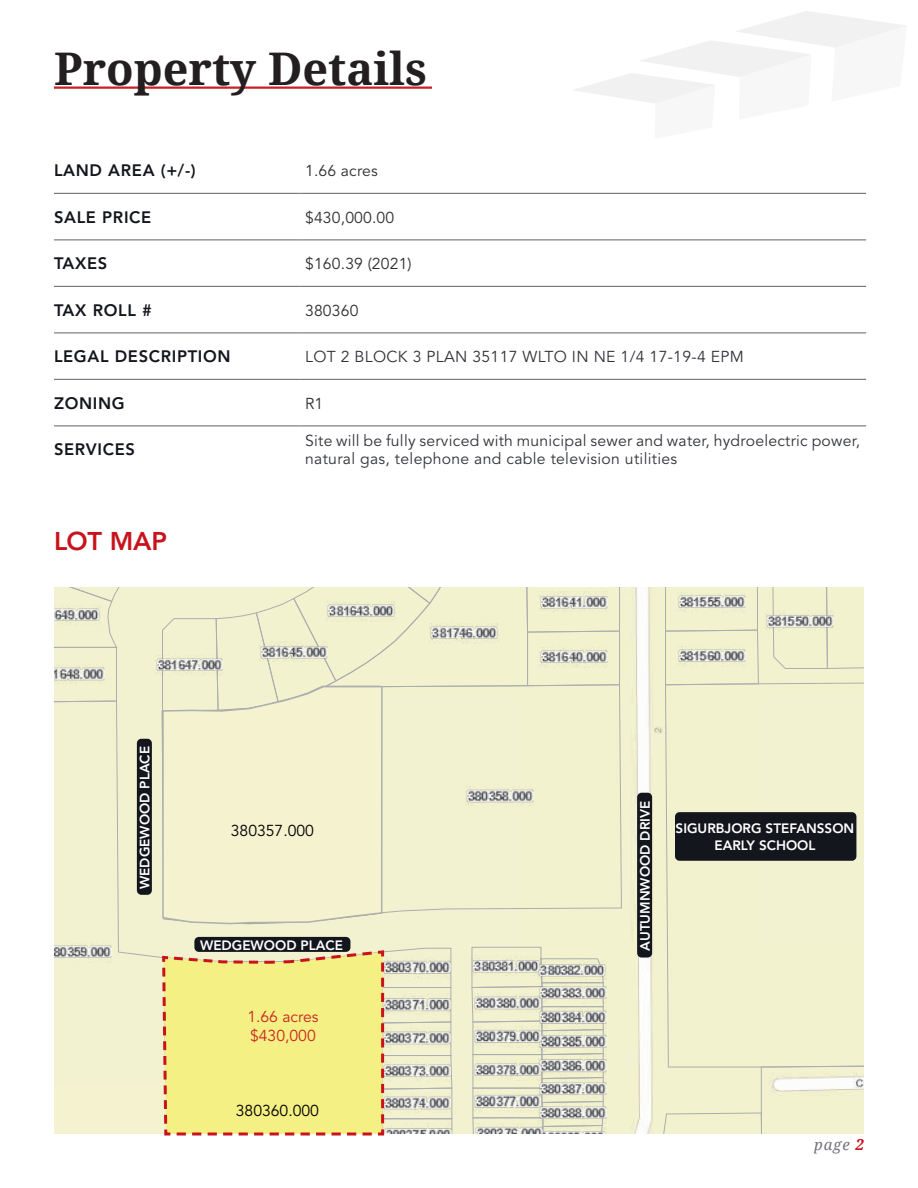
<style>
.page{position:relative;width:918px;height:1188px;background:#fff}
.page>*{position:absolute;margin:0;border:0;box-sizing:border-box;transform-origin:0 0}
.t1{font:700 45px "Droid Serif";color:#231f20}
.t2{font:800 25.5px "Avenir LT Std";letter-spacing:-.01em;color:#c8131b}
.t3{font:800 16.5px "Avenir LT Std";letter-spacing:.04em;color:#14161d}
.t4{font:15.75px/18px "Avenir LT Std";letter-spacing:.02em;color:#313339}
.t5{font:15.75px "Avenir LT Std";letter-spacing:.01em;color:#312f30}
.t6{font:15.75px "Avenir LT Std";color:#000}
.t7{font:15.75px/18.9px "Avenir LT Std";color:#ca2521}
.t8{font:italic 15px "Droid Serif";color:#727379}
.t9{font:800 13.5px/16.2px "Avenir LT Std";color:#fff;text-align:center}
.s1{font-weight:700;color:#c8131b}
</style>
<div class="page">
<svg style="left:574px;top:11px;width:332px;height:92px"></svg>
<hr style="left:54px;top:193px;width:245px;height:1px;background:#727379">
<hr style="left:299px;top:193px;width:567px;height:1px;background:#727379">
<hr style="left:54px;top:239px;width:245px;height:1px;background:#727379">
<hr style="left:299px;top:239px;width:567px;height:1px;background:#727379">
<hr style="left:54px;top:286px;width:245px;height:1px;background:#727379">
<hr style="left:299px;top:286px;width:567px;height:1px;background:#727379">
<hr style="left:54px;top:332px;width:245px;height:1px;background:#727379">
<hr style="left:299px;top:332px;width:567px;height:1px;background:#727379">
<hr style="left:54px;top:379px;width:245px;height:1px;background:#727379">
<hr style="left:299px;top:379px;width:567px;height:1px;background:#727379">
<hr style="left:54px;top:425px;width:245px;height:1px;background:#727379">
<hr style="left:299px;top:425px;width:567px;height:1px;background:#727379">
<hr style="left:54px;top:87px;width:378px;height:2px;background:#c82026">
<svg style="left:129px;top:588px;width:536px;height:546px;background:#f2f1d2"></svg>
<div style="left:54px;top:588px;width:75px;height:112px;background:#f3f2d0"></div>
<div style="left:665px;top:689px;width:199px;height:372px;background:#f2f2cf"></div>
<div style="left:383px;top:689px;width:239px;height:225px;background:#f3f2d0"></div>
<svg style="left:462px;top:588px;width:402px;height:101px;background:#f0f0d1"></svg>
<div style="left:162px;top:588px;width:300px;height:125px;background:#f2f2cf"></div>
<svg style="left:525px;top:588px;width:96px;height:99px;background:#ededcc"></svg>
<div style="left:772px;top:588px;width:92px;height:81px;background:#f2f2cf"></div>
<svg style="left:665px;top:588px;width:94px;height:98px;background:#ededcc"></svg>
<div style="left:54px;top:700px;width:113px;height:434px;background:#f3f2d0"></div>
<svg style="left:640px;top:1061px;width:224px;height:73px;background:#f0f0d2"></svg>
<svg style="left:471px;top:946px;width:133px;height:188px;background:#e6e6c9"></svg>
<img style="left:538px;top:1032px;width:68px;height:19px">
<img style="left:538px;top:983px;width:68px;height:21px">
<img style="left:538px;top:1079px;width:68px;height:21px">
<img style="left:537px;top:959px;width:69px;height:21px">
<img style="left:542px;top:1128px;width:64px;height:6px">
<img style="left:538px;top:1055px;width:68px;height:20px">
<img style="left:538px;top:1008px;width:68px;height:20px">
<img style="left:538px;top:1103px;width:68px;height:21px">
<img style="left:473px;top:994px;width:68px;height:19px">
<img style="left:473px;top:1092px;width:68px;height:20px">
<img style="left:473px;top:1027px;width:68px;height:20px">
<img style="left:475px;top:1124px;width:67px;height:10px">
<img style="left:472px;top:955px;width:69px;height:21px">
<img style="left:54px;top:942px;width:58px;height:21px">
<img style="left:473px;top:1060px;width:68px;height:20px">
<img style="left:678px;top:592px;width:67px;height:21px">
<img style="left:766px;top:610px;width:67px;height:21px">
<img style="left:540px;top:647px;width:67px;height:21px">
<img style="left:678px;top:646px;width:67px;height:21px">
<img style="left:540px;top:591px;width:67px;height:21px">
<img style="left:326px;top:601px;width:69px;height:21px">
<img style="left:155px;top:655px;width:68px;height:20px">
<img style="left:430px;top:623px;width:69px;height:21px">
<img style="left:466px;top:787px;width:67px;height:19px">
<img style="left:260px;top:641px;width:68px;height:20px">
<img style="left:54px;top:605px;width:46px;height:21px">
<img style="left:54px;top:664px;width:50px;height:19px">
<div style="left:54px;top:1083px;width:112px;height:49px;background:#f4f2cf"></div>
<div style="left:161px;top:685px;width:222px;height:240px;background:#f4f2cf"></div>
<div style="left:194px;top:937px;width:156px;height:15px;background:#14161d;border-radius:4px"></div>
<div style="left:637px;top:793px;width:15px;height:165px;background:#14161d;border-radius:4px"></div>
<div style="left:675px;top:812px;width:181px;height:49px;background:#14161d;border-radius:5px"></div>
<svg style="left:161px;top:947px;width:292px;height:189px;background:#e9e192"></svg>
<div style="left:137px;top:739px;width:15px;height:156px;background:#14161d;border-radius:4px"></div>
<h1 class="t1" style="left:54px;top:37px;width:375px">Property Details</h1>
<p class="t3" style="left:54px;top:161px;width:143px">LAND AREA (+/-)</p>
<p class="t5" style="left:305px;top:162px;width:74px">1.66 acres</p>
<p class="t3" style="left:54px;top:207px;width:99px">SALE PRICE</p>
<p class="t5" style="left:305px;top:208px;width:91px">$430,000.00</p>
<p class="t3" style="left:54px;top:254px;width:55px">TAXES</p>
<p class="t5" style="left:305px;top:255px;width:108px">$160.39 (2021)</p>
<p class="t3" style="left:54px;top:300px;width:99px">TAX ROLL #</p>
<p class="t5" style="left:305px;top:301px;width:55px">380360</p>
<p class="t3" style="left:54px;top:347px;width:178px">LEGAL DESCRIPTION</p>
<p class="t4" style="left:305px;top:348px;width:440px">LOT 2 BLOCK 3 PLAN 35117 WLTO IN NE 1/4 17-19-4 EPM</p>
<p class="t3" style="left:54px;top:393px;width:72px">ZONING</p>
<p class="t5" style="left:305px;top:394px;width:20px">R1</p>
<p class="t3" style="left:54px;top:440px;width:83px">SERVICES</p>
<p class="t4" style="left:305px;top:432px;width:557px">Site will be fully serviced with municipal sewer and water, hydroelectric power, natural gas, telephone and cable television utilities</p>
<h2 class="t2" style="left:54px;top:526px;width:115px">LOT MAP</h2>
<p class="t9" style="left:137px;top:889px;width:144px;rotate:-90deg">WEDGEWOOD PLACE</p>
<p class="t6" style="left:231px;top:822px;width:85px">380357.000</p>
<p class="t9" style="left:200px;top:937px;width:144px">WEDGEWOOD PLACE</p>
<p class="t7" style="left:247px;top:1008px;width:73px">1.66 acres $430,000</p>
<p class="t6" style="left:236px;top:1102px;width:85px">380360.000</p>
<p class="t9" style="left:637px;top:951px;width:151px;rotate:-90deg">AUTUMNWOOD DRIVE</p>
<p class="t9" style="left:676px;top:821px;width:180px">SIGURBJORG STEFANSSON<br>EARLY SCHOOL</p>
<p class="t8" style="left:814px;top:1134px;width:51px">page <span class="s1">2</span></p>
</div>
